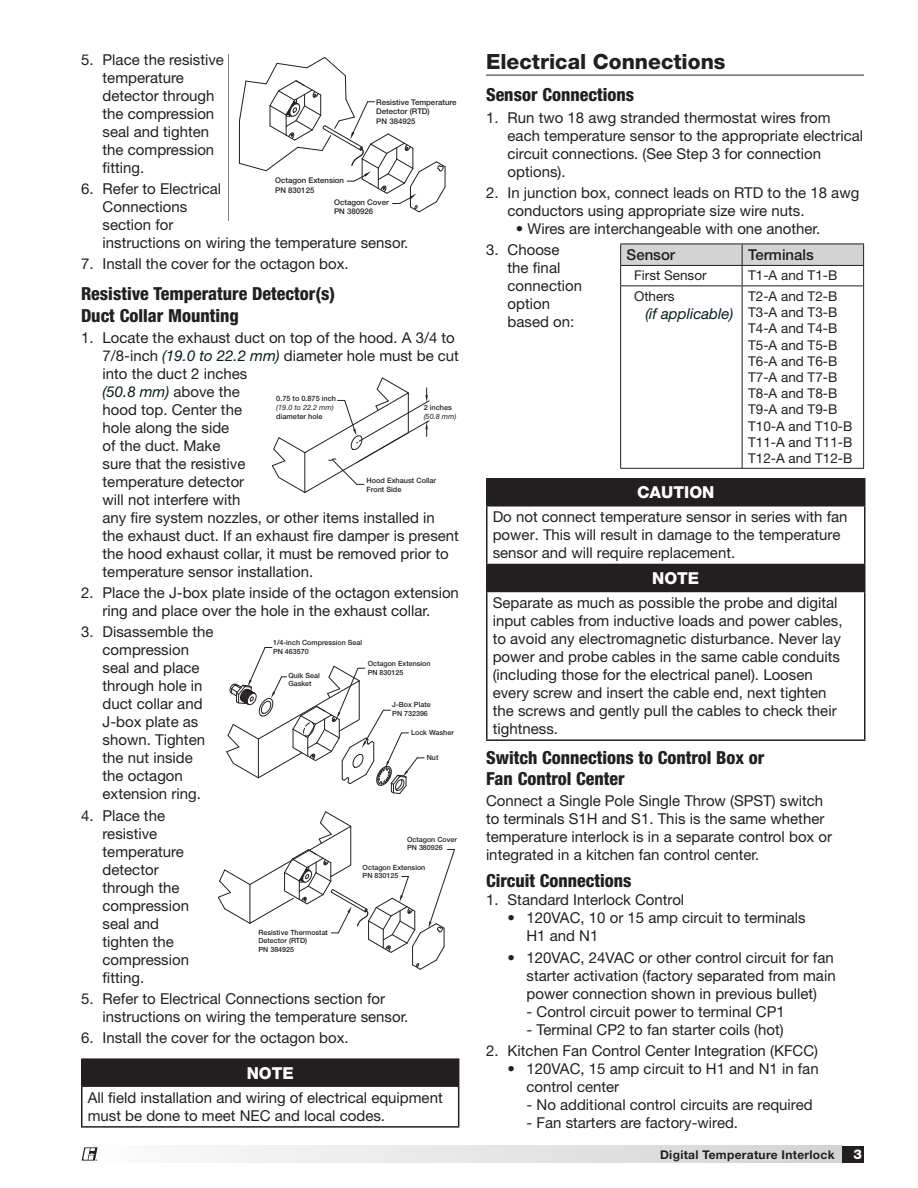
<style>
.page{position:relative;width:918px;height:1188px;background:#fff}
.page>*{position:absolute;margin:0;border:0;box-sizing:border-box;transform-origin:0 0}
.t1{font:800 21px "Helvetica Neue LT Std";color:#231f20}
.t2{font:800 condensed 18px/21.6px "Helvetica Neue LT Std";color:#231f20}
.t3{font:800 16.5px "Helvetica Neue LT Std";color:#fff}
.t4{font:15px/18px "Helvetica Neue LT Std";color:#231f20}
.t5{font:500 15px "Helvetica Neue LT Std";color:#231f20}
.t6{font:italic 15px "Helvetica Neue LT Std";color:#071e1f}
.t7{font:13.5px/16.2px "Helvetica Neue LT Std";color:#231f20}
.t8{font:800 13.5px "Helvetica Neue LT Std";color:#fff}
.t9{font:700 12px "Helvetica Neue LT Std";letter-spacing:.025em;color:#231f20}
.t10{font:500 7.8px/9.4px "Helvetica Neue LT Std";color:#231f20}
.t11{font:500 7.35px/8.9px "Helvetica Neue LT Std";color:#231f20}
.t12{font:italic 7.35px "Helvetica Neue LT Std";color:#231f20}
.t13{font:500 7.2px/8.6px "Helvetica Neue LT Std";color:#231f20}
.t14{font:700 2.1px "Helvetica Neue LT Std";color:#231f20}
.s1{font-style:italic;color:#071e1f}
</style>
<div class="page">
<div style="left:832px;top:1146px;width:32px;height:17px;background:#231f20"></div>
<div style="left:81px;top:1146px;width:760px;height:17px;background:linear-gradient(to right,#fcfcfc,#d1d3d4)"></div>
<div style="left:82px;top:1059px;width:377px;height:27px;background:#231f20"></div>
<hr style="left:81px;top:1058px;width:378px;height:2px;background:#231f20">
<svg style="left:81px;top:1060px;width:1px;height:25px"></svg>
<hr style="left:81px;top:1085px;width:378px;height:2px;background:#231f20">
<hr style="left:81px;top:1087px;width:1px;height:39px;background:#231f20">
<hr style="left:458px;top:1087px;width:1px;height:39px;background:#231f20">
<hr style="left:81px;top:1126px;width:378px;height:2px;background:#231f20">
<svg style="left:239px;top:57px;width:207px;height:156px"></svg>
<svg style="left:272px;top:377px;width:158px;height:116px"></svg>
<svg style="left:226px;top:647px;width:198px;height:147px"></svg>
<svg style="left:218px;top:811px;width:237px;height:159px"></svg>
<hr style="left:486px;top:74px;width:378px;height:2px;background:#6d6e70">
<svg style="left:488px;top:480px;width:376px;height:111px"></svg>
<hr style="left:486px;top:478px;width:380px;height:2px;background:#231f20">
<hr style="left:486px;top:480px;width:2px;height:25px;background:#231f20">
<hr style="left:864px;top:480px;width:2px;height:25px;background:#231f20">
<hr style="left:486px;top:505px;width:380px;height:2px;background:#231f20">
<hr style="left:486px;top:507px;width:2px;height:57px;background:#231f20">
<hr style="left:864px;top:507px;width:2px;height:57px;background:#231f20">
<hr style="left:486px;top:564px;width:380px;height:1px;background:#231f20">
<hr style="left:486px;top:565px;width:2px;height:26px;background:#231f20">
<hr style="left:864px;top:565px;width:2px;height:26px;background:#231f20">
<hr style="left:486px;top:591px;width:380px;height:1px;background:#231f20">
<hr style="left:486px;top:592px;width:2px;height:147px;background:#231f20">
<hr style="left:864px;top:592px;width:2px;height:147px;background:#231f20">
<hr style="left:486px;top:739px;width:380px;height:2px;background:#231f20">
<svg style="left:620px;top:244px;width:244px;height:41px"></svg>
<hr style="left:620px;top:285px;width:122px;height:1px;background:#231f20">
<hr style="left:620px;top:286px;width:1px;height:182px;background:#231f20">
<hr style="left:742px;top:285px;width:122px;height:1px;background:#231f20">
<hr style="left:742px;top:286px;width:1px;height:182px;background:#231f20">
<hr style="left:863px;top:286px;width:1px;height:182px;background:#231f20">
<hr style="left:620px;top:468px;width:244px;height:1px;background:#231f20">
<svg style="left:82px;top:1147px;width:16px;height:14px"></svg>
<p class="t4" style="left:103px;top:52px;width:123px;text-indent:-22px">5. Place the resistive temperature detector through the compression seal and tighten the compression fitting.</p>
<p class="t4" style="left:103px;top:181px;width:307px;text-indent:-22px">6. Refer to Electrical<br>Connections<br>section for<br>instructions on wiring the temperature sensor.</p>
<p class="t4" style="left:81px;top:256px;width:269px">7. Install the cover for the octagon box.</p>
<p class="t10" style="left:376px;top:98px;width:82px">Resistive Temperature<br>Detector (RTD)<br>PN 384925</p>
<p class="t10" style="left:275px;top:176px;width:70px">Octagon Extension<br>PN 830125</p>
<p class="t10" style="left:334px;top:198px;width:56px">Octagon Cover<br>PN 380926</p>
<p class="t2" style="left:81px;top:284px;width:256px">Resistive Temperature Detector(s)<br>Duct Collar Mounting</p>
<p class="t4" style="left:103px;top:330px;width:358px;text-indent:-22px">1. Locate the exhaust duct on top of the hood. A 3/4 to<br>7/8-inch <span class="s1">(19.0 to 22.2 mm)</span> diameter hole must be cut into the duct 2 inches<br><span class="s1">(50.8 mm)</span> above the<br>hood top. Center the<br>hole along the side<br>of the duct. Make<br>sure that the resistive<br>temperature detector<br>will not interfere with<br>any fire system nozzles, or other items installed in the exhaust duct. If an exhaust fire damper is present the hood exhaust collar, it must be removed prior to temperature sensor installation.</p>
<p class="t4" style="left:81px;top:585px;width:379px;text-align:center">2. Place the J-box plate inside of the octagon extension ring and place over the hole in the exhaust collar.</p>
<p class="t4" style="left:103px;top:624px;width:112px;text-indent:-22px">3. Disassemble the compression seal and place through hole in duct collar and<br>J-box plate as shown. Tighten the nut inside the octagon extension ring.</p>
<p class="t4" style="left:103px;top:808px;width:88px;text-indent:-22px">4. Place the resistive temperature detector through the compression seal and tighten the compression fitting.</p>
<p class="t4" style="left:103px;top:991px;width:307px;text-indent:-22px">5. Refer to Electrical Connections section for instructions on wiring the temperature sensor.</p>
<p class="t4" style="left:81px;top:1030px;width:269px">6. Install the cover for the octagon box.</p>
<p class="t3" style="left:247px;top:1067px;width:49px">NOTE</p>
<p class="t4" style="left:88px;top:1090px;width:357px">All field installation and wiring of electrical equipment must be done to meet NEC and local codes.</p>
<p class="t11" style="left:276px;top:395px;width:61px">0.75 to 0.875 inch</p>
<p class="t12" style="left:276px;top:403px;width:59px">(19.0 to 22.2 mm)</p>
<p class="t11" style="left:276px;top:413px;width:48px">diameter hole</p>
<p class="t11" style="left:424px;top:404px;width:30px">2 inches</p>
<p class="t12" style="left:424px;top:412px;width:34px">(50.8 mm)</p>
<p class="t11" style="left:367px;top:476px;width:71px">Hood Exhaust Collar<br>Front Side</p>
<p class="t13" style="left:273px;top:639px;width:91px">1/4-inch Compression Seal<br>PN 463570</p>
<p class="t13" style="left:368px;top:660px;width:64px">Octagon Extension<br>PN 830125</p>
<p class="t13" style="left:288px;top:671px;width:33px">Quik Seal<br>Gasket</p>
<p class="t13" style="left:392px;top:701px;width:40px">J-Box Plate<br>PN 732396</p>
<p class="t13" style="left:411px;top:729px;width:44px">Lock Washer</p>
<p class="t13" style="left:427px;top:754px;width:13px">Nut</p>
<p class="t13" style="left:407px;top:836px;width:51px">Octagon Cover<br>PN 380926</p>
<p class="t13" style="left:363px;top:863px;width:64px">Octagon Extension<br>PN 830125</p>
<p class="t13" style="left:258px;top:928px;width:71px">Resistive Thermostat<br>Detector (RTD)<br>PN 384925</p>
<p class="t14" style="left:96px;top:1159px;width:3px">®</p>
<h1 class="t1" style="left:486px;top:54px;width:241px">Electrical Connections</h1>
<p class="t2" style="left:486px;top:86px;width:150px">Sensor Connections</p>
<p class="t4" style="left:508px;top:110px;width:357px;text-indent:-22px">1. Run two 18 awg stranded thermostat wires from each temperature sensor to the appropriate electrical circuit connections. (See Step 3 for connection options).</p>
<p class="t4" style="left:508px;top:185px;width:353px;text-indent:-22px">2. In junction box, connect leads on RTD to the 18 awg conductors using appropriate size wire nuts.</p>
<p class="t4" style="left:516px;top:221px;width:306px">• Wires are interchangeable with one another.</p>
<p class="t4" style="left:508px;top:242px;width:76px;text-indent:-22px">3. Choose the final connection option based on:</p>
<p class="t5" style="left:627px;top:249px;width:50px">Sensor</p>
<p class="t5" style="left:748px;top:249px;width:67px">Terminals</p>
<p class="t7" style="left:634px;top:269px;width:74px">First Sensor</p>
<p class="t7" style="left:748px;top:269px;width:91px">T1-A and T1-B</p>
<p class="t7" style="left:634px;top:289px;width:42px">Others</p>
<p class="t6" style="left:645px;top:305px;width:90px">(if applicable)</p>
<p class="t7" style="left:748px;top:289px;width:106px">T2-A and T2-B<br>T3-A and T3-B<br>T4-A and T4-B<br>T5-A and T5-B<br>T6-A and T6-B<br>T7-A and T7-B<br>T8-A and T8-B<br>T9-A and T9-B<br>T10-A and T10-B<br>T11-A and T11-B<br>T12-A and T12-B</p>
<p class="t3" style="left:637px;top:486px;width:79px">CAUTION</p>
<p class="t4" style="left:493px;top:509px;width:356px">Do not connect temperature sensor in series with fan power. This will result in damage to the temperature sensor and will require replacement.</p>
<p class="t3" style="left:652px;top:572px;width:49px">NOTE</p>
<p class="t4" style="left:493px;top:595px;width:351px">Separate as much as possible the probe and digital input cables from inductive loads and power cables, to avoid any electromagnetic disturbance. Never lay power and probe cables in the same cable conduits (including those for the electrical panel). Loosen every screw and insert the cable end, next tighten the screws and gently pull the cables to check their tightness.</p>
<p class="t2" style="left:486px;top:748px;width:280px">Switch Connections to Control Box or<br>Fan Control Center</p>
<p class="t4" style="left:486px;top:793px;width:348px">Connect a Single Pole Single Throw (SPST) switch to terminals S1H and S1. This is the same whether temperature interlock is in a separate control box or integrated in a kitchen fan control center.</p>
<p class="t2" style="left:486px;top:872px;width:147px">Circuit Connections</p>
<p class="t4" style="left:486px;top:892px;width:200px">1. Standard Interlock Control</p>
<p class="t4" style="left:527px;top:910px;width:281px;text-indent:-19px">• 120VAC, 10 or 15 amp circuit to terminals<br>H1 and N1</p>
<p class="t4" style="left:527px;top:950px;width:311px;text-indent:-19px">• 120VAC, 24VAC or other control circuit for fan starter activation (factory separated from main power connection shown in previous bullet)</p>
<p class="t4" style="left:527px;top:1004px;width:260px">- Control circuit power to terminal CP1</p>
<p class="t4" style="left:527px;top:1022px;width:259px">- Terminal CP2 to fan starter coils (hot)</p>
<p class="t4" style="left:486px;top:1043px;width:334px">2. Kitchen Fan Control Center Integration (KFCC)</p>
<p class="t4" style="left:527px;top:1061px;width:294px;text-indent:-19px">• 120VAC, 15 amp circuit to H1 and N1 in fan control center</p>
<p class="t4" style="left:527px;top:1097px;width:288px">- No additional control circuits are required</p>
<p class="t4" style="left:527px;top:1115px;width:213px">- Fan starters are factory-wired.</p>
<p class="t9" style="left:660px;top:1150px;width:176px">Digital Temperature Interlock</p>
<p class="t8" style="left:853px;top:1149px;width:10px">3</p>
</div>
